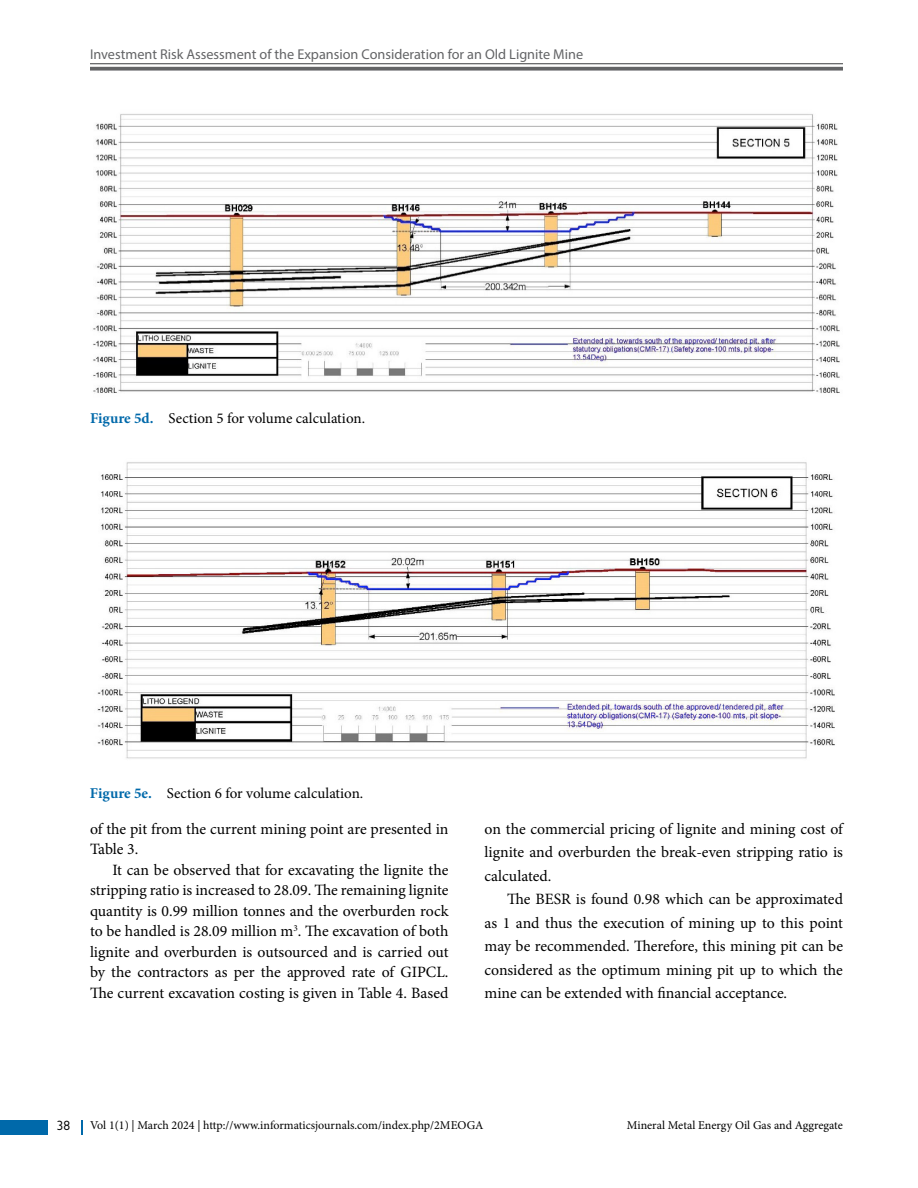
<style>
.page{position:relative;width:918px;height:1188px;background:#fff}
.page>*{position:absolute;margin:0;border:0;box-sizing:border-box;transform-origin:0 0}
.t1{font:15.75px/20.5px "Minion Pro";color:#000;text-align:justify}
.t2{font:15px "Minion Pro";color:#000}
.t3{font:14.25px "Myriad Pro";color:#636466}
.t4{font:13.5px "Gill Sans";color:#000}
.t5{font:12px "Minion Pro";color:#000}
.t6{font:12px "Minion Pro";color:#000101}
.s1{font-weight:700;color:#0069aa}
</style>
<div class="page">
<hr style="left:90px;top:63px;width:753px;height:1px;background:#636466">
<svg style="left:90px;top:67px;width:753px;height:4px;fill:#636466"></svg>
<div style="left:0;top:1120px;width:47px;height:15px;background:#0069aa"></div>
<svg style="left:81px;top:1120px;width:1px;height:15px"></svg>
<img style="left:97px;top:462px;width:738px;height:297px">
<img style="left:93px;top:114px;width:747px;height:279px">
<p class="t3" style="left:90px;top:45px;width:495px">Investment Risk Assessment of the Expansion Consideration for an Old Lignite Mine</p>
<p class="t2" style="left:90px;top:408px;width:277px"><span class="s1">Figure 5d.</span> Section 5 for volume calculation.</p>
<p class="t2" style="left:90px;top:783px;width:275px"><span class="s1">Figure 5e.</span> Section 6 for volume calculation.</p>
<p class="t1" style="left:90px;top:818px;width:360px">of the pit from the current mining point are presented in<br>Table 3.</p>
<p class="t1" style="left:90px;top:859px;width:360px;text-indent:23px">It can be observed that for excavating the lignite the stripping ratio is increased to 28.09. The remaining lignite quantity is 0.99 million tonnes and the overburden rock to be handled is 28.09 million m<sup>3</sup>. The excavation of both lignite and overburden is outsourced and is carried out by the contractors as per the approved rate of GIPCL.<br>The current excavation costing is given in Table 4. Based</p>
<p class="t1" style="left:485px;top:817px;width:360px;line-height:23.5px">on the commercial pricing of lignite and mining cost of lignite and overburden the break-even stripping ratio is calculated.</p>
<p class="t1" style="left:485px;top:888px;width:360px;line-height:23.5px;text-indent:23px">The BESR is found 0.98 which can be approximated as 1 and thus the execution of mining up to this point may be recommended. Therefore, this mining pit can be considered as the optimum mining pit up to which the mine can be extended with financial acceptance.</p>
<p class="t4" style="left:57px;top:1118px;width:15px">38</p>
<p class="t5" style="left:90px;top:1117px;width:395px">Vol 1(1) | March 2024 | http://www.informaticsjournals.com/index.php/2MEOGA</p>
<p class="t6" style="left:627px;top:1117px;width:218px">Mineral Metal Energy Oil Gas and Aggregate</p>
</div>
